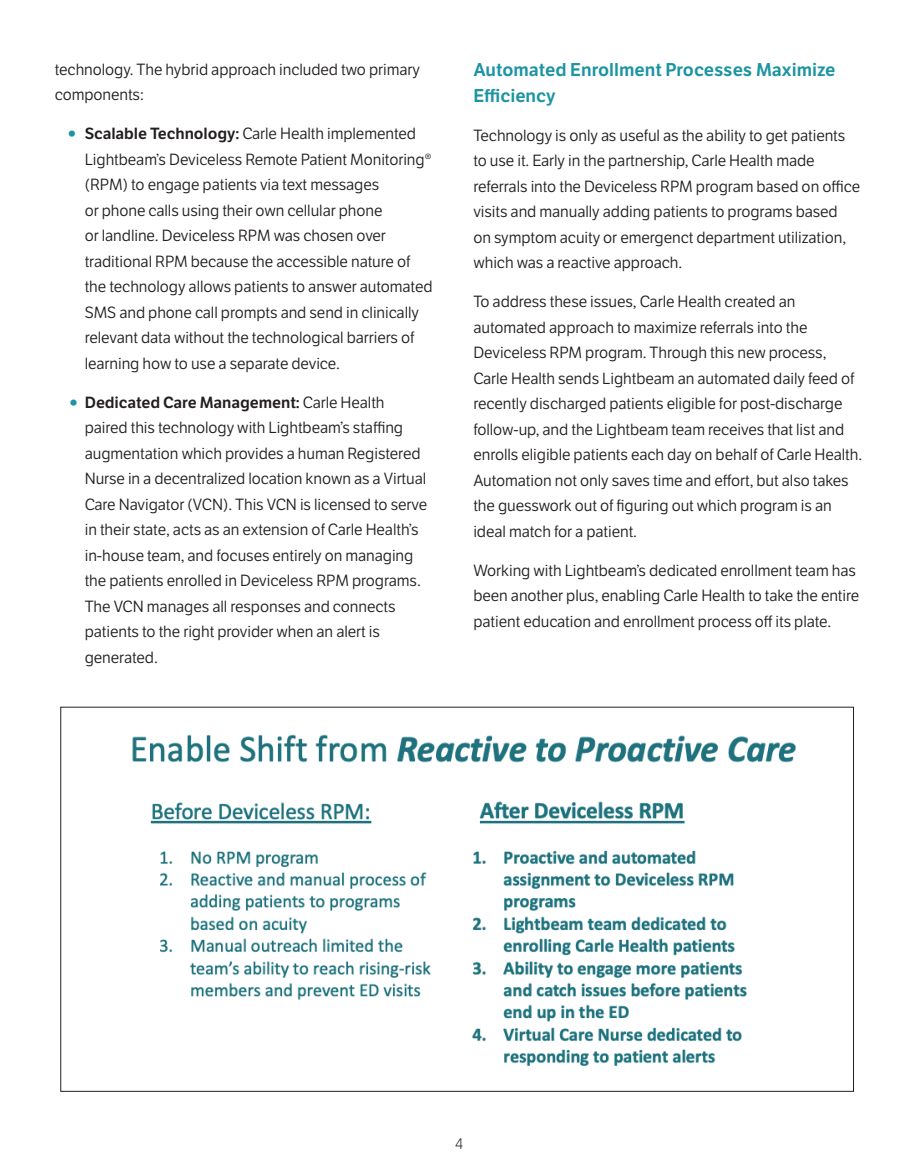
<style>
.page{position:relative;width:918px;height:1175px;background:#fff}
.page>*{position:absolute;margin:0;border:0;box-sizing:border-box;transform-origin:0 0}
.Body_text_10_5_Etica{font:600 18px/25.5px "LFT Etica";color:#1c94a1}
.Body_text_10_5_Etica-2{font:15.75px/25.5px "LFT Etica";letter-spacing:-.005em;color:#231f20}
.t1{font:300 15px "LFT Etica";color:#231f20}
.s1{font-size:27px;color:#1c94a1}
.s2{font-weight:600}
</style>
<div class="page">
<img style="left:132px;top:734px;width:664px;height:29px">
<img style="left:150px;top:801px;width:597px;height:265px">
<p class="Body_text_10_5_Etica-2" style="left:55px;top:57px;width:367px">technology. The hybrid approach included two primary components:</p>
<p class="Body_text_10_5_Etica-2" style="left:85px;top:121px;width:349px;text-indent:-20px"><span class="s1">•</span> <span class="s2">Scalable Technology:</span> Carle Health implemented Lightbeam’s Deviceless Remote Patient Monitoring® (RPM) to engage patients via text messages<br>or phone calls using their own cellular phone<br>or landline. Deviceless RPM was chosen over traditional RPM because the accessible nature of the technology allows patients to answer automated SMS and phone call prompts and send in clinically relevant data without the technological barriers of learning how to use a separate device.</p>
<p class="Body_text_10_5_Etica-2" style="left:85px;top:390px;width:344px;text-indent:-18px"><span class="s1">•</span> <span class="s2">Dedicated Care Management:</span> Carle Health paired this technology with Lightbeam’s staffing augmentation which provides a human Registered Nurse in a decentralized location known as a Virtual Care Navigator (VCN). This VCN is licensed to serve in their state, acts as an extension of Carle Health’s in-house team, and focuses entirely on managing the patients enrolled in Deviceless RPM programs.<br>The VCN manages all responses and connects patients to the right provider when an alert is generated.</p>
<p class="Body_text_10_5_Etica" style="left:473px;top:57px;width:364px">Automated Enrollment Processes Maximize<br>Efficiency</p>
<p class="Body_text_10_5_Etica-2" style="left:473px;top:123px;width:388px">Technology is only as useful as the ability to get patients to use it. Early in the partnership, Carle Health made referrals into the Deviceless RPM program based on office visits and manually adding patients to programs based<br>on symptom acuity or emergenct department utilization, which was a reactive approach.</p>
<p class="Body_text_10_5_Etica-2" style="left:473px;top:289px;width:390px">To address these issues, Carle Health created an automated approach to maximize referrals into the Deviceless RPM program. Through this new process, Carle Health sends Lightbeam an automated daily feed of recently discharged patients eligible for post-discharge follow-up, and the Lightbeam team receives that list and enrolls eligible patients each day on behalf of Carle Health.<br>Automation not only saves time and effort, but also takes the guesswork out of figuring out which program is an ideal match for a patient.</p>
<p class="Body_text_10_5_Etica-2" style="left:473px;top:558px;width:387px">Working with Lightbeam’s dedicated enrollment team has been another plus, enabling Carle Health to take the entire patient education and enrollment process off its plate.</p>
<p class="t1" style="left:455px;top:1135px;width:9px">4</p>
</div>
